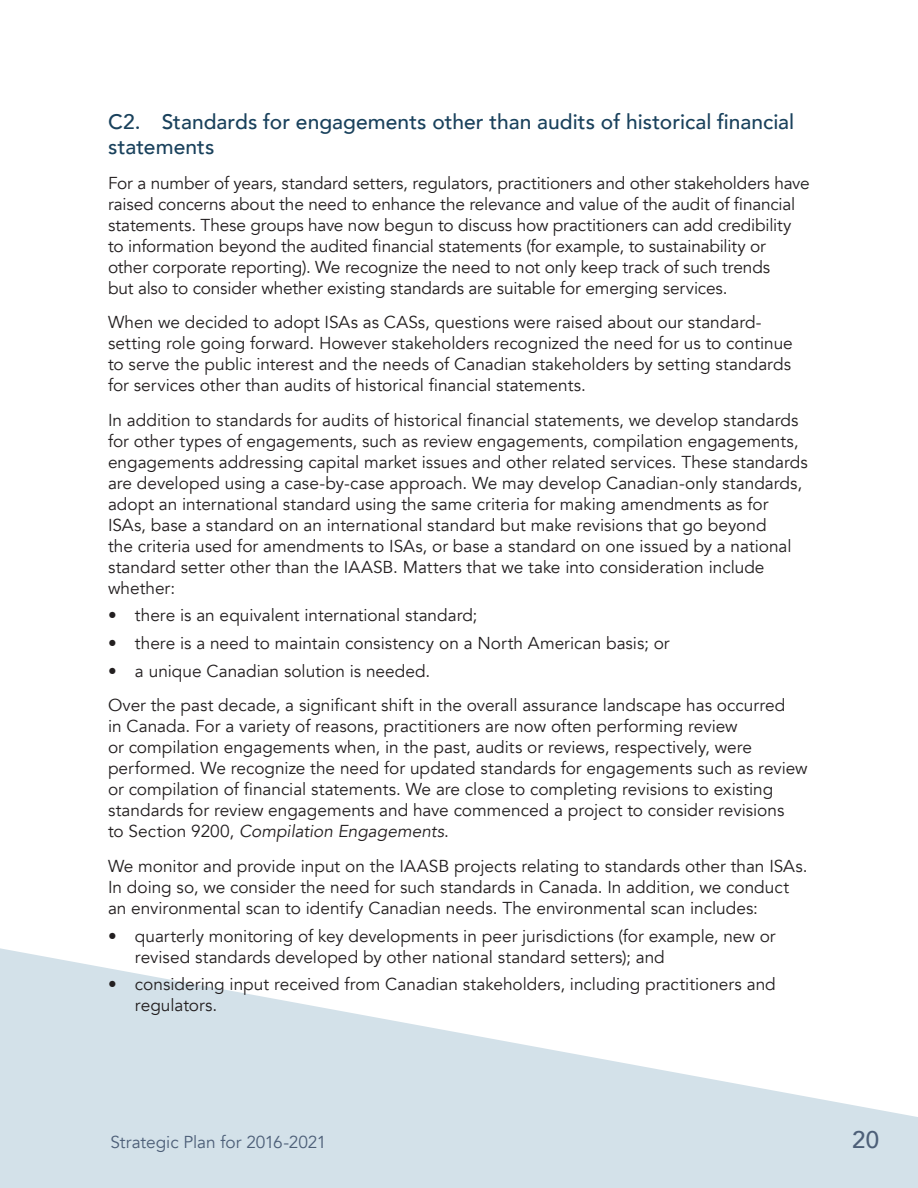
<style>
.page{position:relative;width:918px;height:1188px;background:#fff}
.page>*{position:absolute;margin:0;border:0;box-sizing:border-box;transform-origin:0 0}
.t1{font:500 24px "Avenir";color:#4d5f78}
.t2{font:500 21px/25.2px "Avenir";color:#19415c}
.t3{font:17.25px/21px "Avenir";color:#231f20}
.t4{font:17.25px "Avenir";letter-spacing:-.005em;color:#4d5f78}
.s1{font-style:italic}
</style>
<div class="page">
<svg style="left:0;top:948px;width:918px;height:240px;fill:#d3e1e9"></svg>
<p class="t2" style="left:108px;top:108px;width:688px">C2. Standards for engagements other than audits of historical financial statements</p>
<p class="t3" style="left:108px;top:173px;width:703px">For a number of years, standard setters, regulators, practitioners and other stakeholders have raised concerns about the need to enhance the relevance and value of the audit of financial statements. These groups have now begun to discuss how practitioners can add credibility to information beyond the audited financial statements (for example, to sustainability or other corporate reporting). We recognize the need to not only keep track of such trends<br>but also to consider whether existing standards are suitable for emerging services.</p>
<p class="t3" style="left:108px;top:312px;width:686px">When we decided to adopt ISAs as CASs, questions were raised about our standard&shy;setting role going forward. However stakeholders recognized the need for us to continue to serve the public interest and the needs of Canadian stakeholders by setting standards for services other than audits of historical financial statements.</p>
<p class="t3" style="left:108px;top:410px;width:701px">In addition to standards for audits of historical financial statements, we develop standards for other types of engagements, such as review engagements, compilation engagements, engagements addressing capital market issues and other related services. These standards are developed using a case-by-case approach. We may develop Canadian-only standards, adopt an international standard using the same criteria for making amendments as for ISAs, base a standard on an international standard but make revisions that go beyond<br>the criteria used for amendments to ISAs, or base a standard on one issued by a national standard setter other than the IAASB. Matters that we take into consideration include whether:</p>
<p class="t3" style="left:108px;top:605px;width:371px">• there is an equivalent international standard;</p>
<p class="t3" style="left:108px;top:633px;width:563px">• there is a need to maintain consistency on a North American basis; or</p>
<p class="t3" style="left:108px;top:654px;width:679px;line-height:34.5px">• a unique Canadian solution is needed.<br>Over the past decade, a significant shift in the overall assurance landscape has occurred</p>
<p class="t3" style="left:108px;top:716px;width:701px">in Canada. For a variety of reasons, practitioners are now often performing review<br>or compilation engagements when, in the past, audits or reviews, respectively, were performed. We recognize the need for updated standards for engagements such as review or compilation of financial statements. We are close to completing revisions to existing standards for review engagements and have commenced a project to consider revisions<br>to Section 9200, <span class="s1">Compilation Engagements</span>.</p>
<p class="t3" style="left:108px;top:856px;width:701px">We monitor and provide input on the IAASB projects relating to standards other than ISAs.<br>In doing so, we consider the need for such standards in Canada. In addition, we conduct an environmental scan to identify Canadian needs. The environmental scan includes:</p>
<p class="t3" style="left:135px;top:926px;width:642px;text-indent:-27px">• quarterly monitoring of key developments in peer jurisdictions (for example, new or revised standards developed by other national standard setters); and</p>
<p class="t3" style="left:135px;top:974px;width:642px;text-indent:-27px">• considering input received from Canadian stakeholders, including practitioners and regulators.</p>
<p class="t4" style="left:111px;top:1132px;width:217px">Strategic Plan for 2016-2021</p>
<h1 class="t1" style="left:852px;top:1119px;width:28px">20</h1>
</div>
